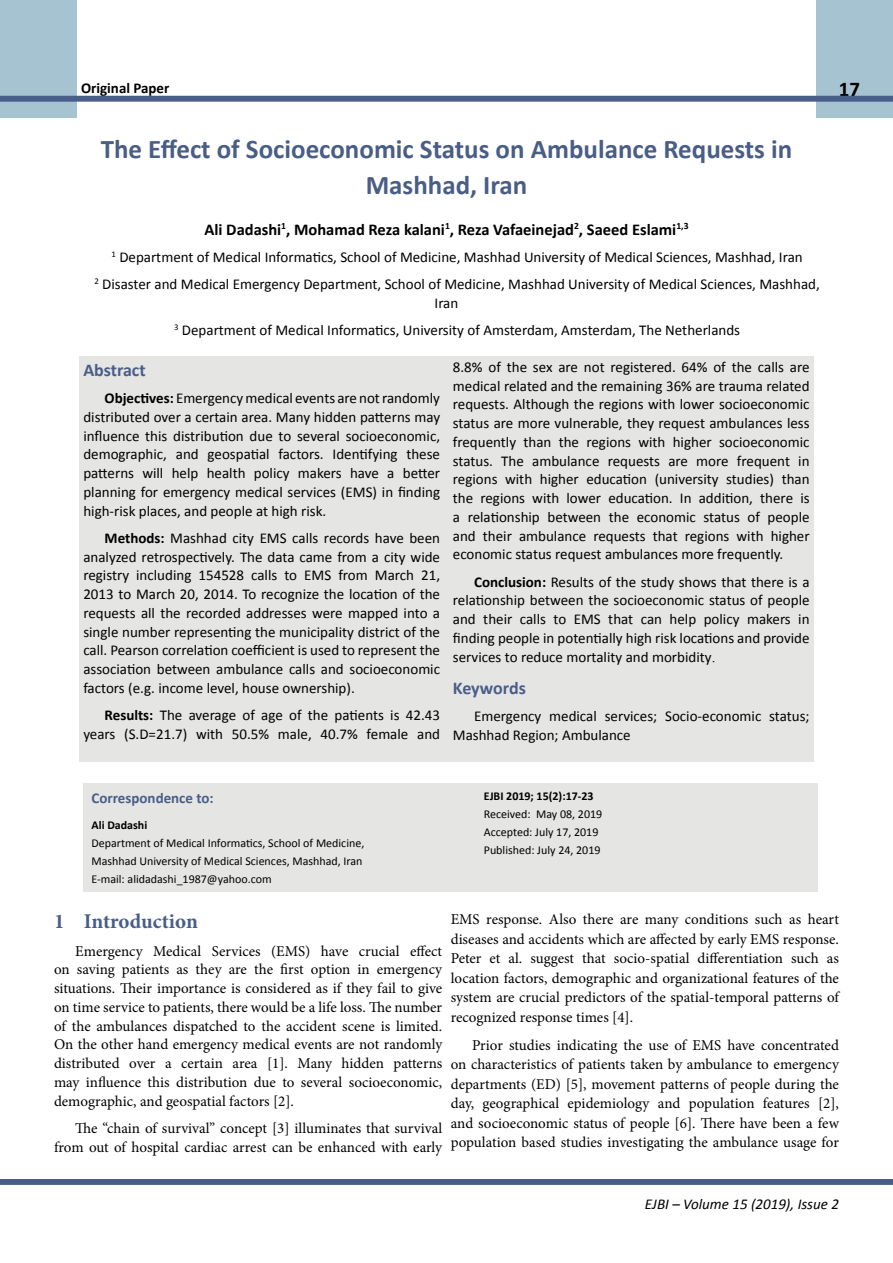
<style>
.page{position:relative;width:893px;height:1263px;background:#fff}
.page>*{position:absolute;margin:0;border:0;box-sizing:border-box;transform-origin:0 0}
.t1{font:700 27px/36px "Calibri";color:#495e87;text-align:center}
.t2{font:700 21px "Minion Pro";letter-spacing:-.005em;color:#495e87}
.t3{font:700 21px "Calibri";color:#000}
.t4{font:700 18px "Calibri";letter-spacing:-.005em;color:#495e87}
.t5{font:700 16.5px "Calibri";color:#000}
.t6{font:15px/18.8px "Calibri";color:#000;text-align:justify}
.t7{font:15px/19.5px "Minion Pro";color:#000;text-align:justify}
.t8{font:italic 15px "Calibri";color:#000}
.t9{font:700 15px "Calibri";color:#495e87}
.t10{font:700 15px "Calibri";color:#000}
.t11{font:12px/18px "Calibri";color:#000}
.t12{font:700 12px "Calibri";color:#000}
.s1{font-weight:700}
.s2{font-family:"Times New Roman"}
</style>
<div class="page">
<div style="left:0;top:1179px;width:893px;height:6px;background:#485e88"></div>
<div style="left:0;top:0;width:76px;height:118px;background:#a5c3d1"></div>
<div style="left:816px;top:0;width:77px;height:118px;background:#a5c3d1"></div>
<div style="left:0;top:96px;width:893px;height:6px;background:#485e88"></div>
<div style="left:79px;top:356px;width:735px;height:406px;background:#e5e5e4"></div>
<div style="left:83px;top:783px;width:735px;height:109px;background:#e5e5e4"></div>
<p class="t10" style="left:81px;top:78px;width:90px">Original Paper</p>
<h2 class="t3" style="left:839px;top:75px;width:23px">17</h2>
<h1 class="t1" style="left:101px;top:131px;width:693px">The Effect of Socioeconomic Status on Ambulance Requests in<br>Mashhad, Iran</h1>
<p class="t5" style="left:204px;top:219px;width:486px">Ali Dadashi<sup>1</sup>, Mohamad Reza kalani<sup>1</sup>, Reza Vafaeinejad<sup>2</sup>, Saeed Eslami<sup>1,3</sup></p>
<p class="t6" style="left:94px;top:243px;width:727px;line-height:27.3px;text-align:center"><sup>1</sup> Department of Medical Informatics, School of Medicine, Mashhad University of Medical Sciences, Mashhad, Iran<br><sup>2</sup> Disaster and Medical Emergency Department, School of Medicine, Mashhad University of Medical Sciences, Mashhad,</p>
<p class="t6" style="left:174px;top:289px;width:568px;line-height:27.3px;text-indent:260px">Iran<br><sup>3</sup> Department of Medical Informatics, University of Amsterdam, Amsterdam, The Netherlands</p>
<p class="t4" style="left:83px;top:358px;width:64px">Abstract</p>
<p class="t6" style="left:83px;top:389px;width:358px;text-indent:21px"><span class="s1">Objectives:</span> Emergency medical events are not randomly distributed over a certain area. Many hidden patterns may influence this distribution due to several socioeconomic, demographic, and geospatial factors. Identifying these patterns will help health policy makers have a better planning for emergency medical services (EMS) in finding high-risk places, and people at high risk.</p>
<p class="t6" style="left:83px;top:529px;width:358px;text-indent:21px"><span class="s1">Methods:</span> Mashhad city EMS calls records have been analyzed retrospectively. The data came from a city wide registry including 154528 calls to EMS from March 21, 2013 to March 20, 2014. To recognize the location of the requests all the recorded addresses were mapped into a single number representing the municipality district of the call. Pearson correlation coefficient is used to represent the association between ambulance calls and socioeconomic factors (e.g. income level, house ownership).</p>
<p class="t6" style="left:83px;top:706px;width:358px;text-align:right"><span class="s1">Results:</span> The average of age of the patients is 42.43 years (S.D=21.7) with 50.5% male, 40.7% female and</p>
<p class="t6" style="left:453px;top:358px;width:358px">8.8% of the sex are not registered. 64% of the calls are medical related and the remaining 36% are trauma related requests. Although the regions with lower socioeconomic status are more vulnerable, they request ambulances less frequently than the regions with higher socioeconomic status. The ambulance requests are more frequent in regions with higher education (university studies) than the regions with lower education. In addition, there is a relationship between the economic status of people and their ambulance requests that regions with higher economic status request ambulances more frequently.</p>
<p class="t6" style="left:453px;top:572px;width:358px;text-indent:21px"><span class="s1">Conclusion:</span> Results of the study shows that there is a relationship between the socioeconomic status of people and their calls to EMS that can help policy makers in finding people in potentially high risk locations and provide services to reduce mortality and morbidity<span class="s2">.</span></p>
<p class="t4" style="left:453px;top:677px;width:75px">Keywords</p>
<p class="t6" style="left:453px;top:707px;width:358px;text-indent:21px">Emergency medical services; Socio-economic status;<br>Mashhad Region; Ambulance</p>
<p class="t9" style="left:91px;top:788px;width:124px">Correspondence to:</p>
<p class="t12" style="left:91px;top:817px;width:57px">Ali Dadashi</p>
<p class="t11" style="left:91px;top:834px;width:274px">Department of Medical Informatics, School of Medicine,<br>Mashhad University of Medical Sciences, Mashhad, Iran<br>E-mail: alidadashi_1987@yahoo.com</p>
<h2 class="t2" style="left:54px;top:907px;width:145px">1 Introduction</h2>
<p class="t7" style="left:54px;top:941px;width:390px;line-height:18.8px;text-indent:21px">Emergency Medical Services (EMS) have crucial effect on saving patients as they are the first option in emergency situations. Their importance is considered as if they fail to give on time service to patients, there would be a life loss. The number of the ambulances dispatched to the accident scene is limited.<br>On the other hand emergency medical events are not randomly distributed over a certain area [1]. Many hidden patterns may influence this distribution due to several socioeconomic, demographic, and geospatial factors [2].</p>
<p class="t7" style="left:54px;top:1119px;width:390px;line-height:18.8px;text-align:right">The “chain of survival” concept [3] illuminates that survival from out of hospital cardiac arrest can be enhanced with early</p>
<p class="t12" style="left:484px;top:789px;width:111px">EJBI 2019; 15(2):17-23</p>
<p class="t11" style="left:484px;top:805px;width:120px">Received: May 08, 2019<br>Accepted: July 17, 2019<br>Published: July 24, 2019</p>
<p class="t7" style="left:451px;top:909px;width:390px">EMS response. Also there are many conditions such as heart diseases and accidents which are affected by early EMS response.<br>Peter et al. suggest that socio-spatial differentiation such as location factors, demographic and organizational features of the system are crucial predictors of the spatial-temporal patterns of recognized response times [4].</p>
<p class="t7" style="left:451px;top:1035px;width:390px;text-indent:21px">Prior studies indicating the use of EMS have concentrated on characteristics of patients taken by ambulance to emergency departments (ED) [5], movement patterns of people during the day, geographical epidemiology and population features [2], and socioeconomic status of people [6]. There have been a few population based studies investigating the ambulance usage for</p>
<p class="t8" style="left:645px;top:1194px;width:196px">EJBI – Volume 15 (2019), Issue 2</p>
</div>
